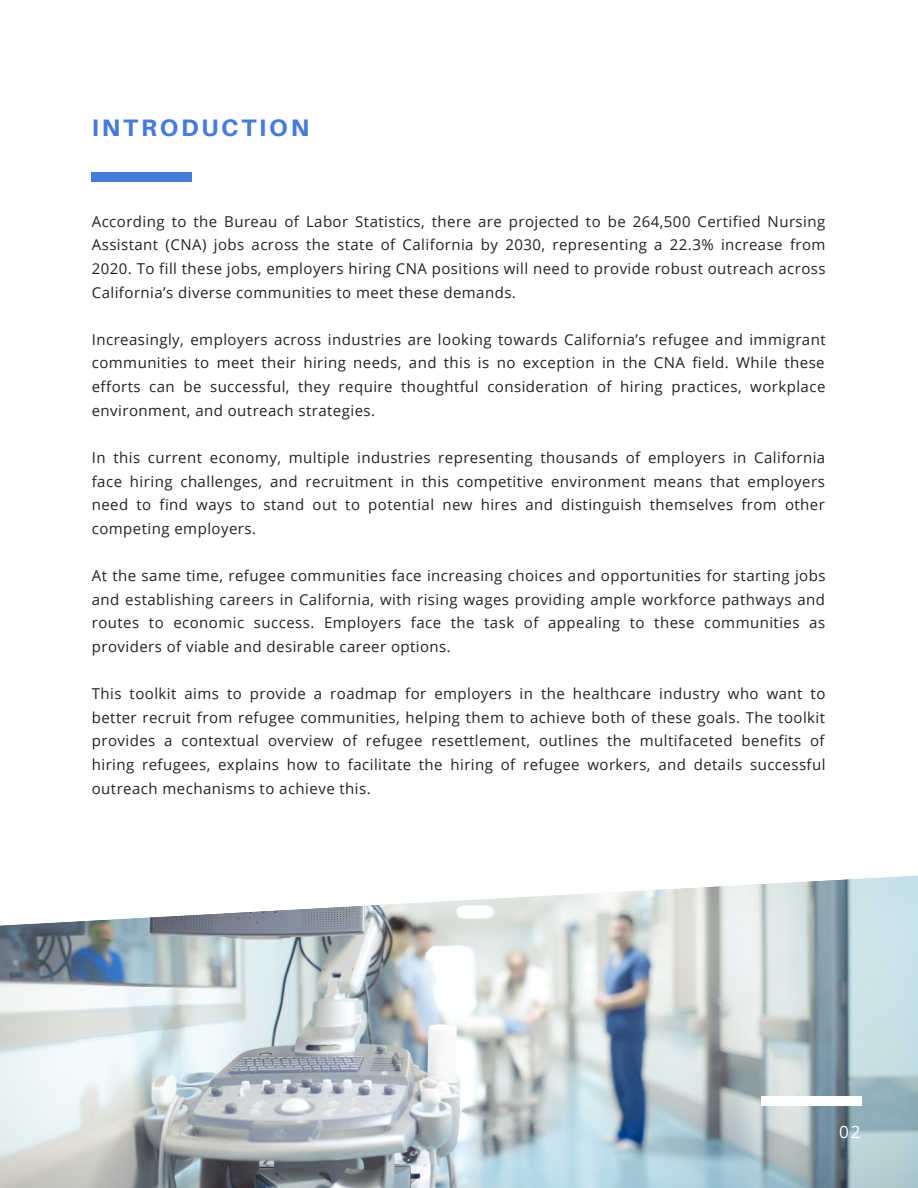
<style>
.page{position:relative;width:918px;height:1188px;background:#fff}
.page>*{position:absolute;margin:0;border:0;box-sizing:border-box;transform-origin:0 0}
.t1{font:800 23.85px "Aileron";letter-spacing:.12em;color:#467adb}
.t2{font:17.1px "Open Sans";color:#fff}
.t3{font:15px/23.7px "Open Sans";letter-spacing:.03em;color:#222;text-align:justify}
</style>
<div class="page">
<div style="left:92px;top:172px;width:100px;height:9px;background:#467adb"></div>
<img style="left:0;top:933px;width:918px;height:255px">
<div style="left:761px;top:1096px;width:100px;height:9px;background:#fff"></div>
<svg style="left:0;top:875px;width:918px;height:58px"></svg>
<p class="t1" style="left:92px;top:112px;width:219px">INTRODUCTION</p>
<p class="t3" style="left:92px;top:209px;width:735px">According to the Bureau of Labor Statistics, there are projected to be 264,500 Certified Nursing Assistant (CNA) jobs across the state of California by 2030, representing a 22.3% increase from 2020. To fill these jobs, employers hiring CNA positions will need to provide robust outreach across California’s diverse communities to meet these demands.</p>
<p class="t3" style="left:92px;top:327px;width:735px">Increasingly, employers across industries are looking towards California’s refugee and immigrant communities to meet their hiring needs, and this is no exception in the CNA field. While these efforts can be successful, they require thoughtful consideration of hiring practices, workplace environment, and outreach strategies.</p>
<p class="t3" style="left:92px;top:445px;width:735px">In this current economy, multiple industries representing thousands of employers in California face hiring challenges, and recruitment in this competitive environment means that employers need to find ways to stand out to potential new hires and distinguish themselves from other competing employers.</p>
<p class="t3" style="left:92px;top:563px;width:735px">At the same time, refugee communities face increasing choices and opportunities for starting jobs and establishing careers in California, with rising wages providing ample workforce pathways and routes to economic success. Employers face the task of appealing to these communities as providers of viable and desirable career options.</p>
<p class="t3" style="left:92px;top:682px;width:735px">This toolkit aims to provide a roadmap for employers in the healthcare industry who want to better recruit from refugee communities, helping them to achieve both of these goals. The toolkit provides a contextual overview of refugee resettlement, outlines the multifaceted benefits of hiring refugees, explains how to facilitate the hiring of refugee workers, and details successful outreach mechanisms to achieve this.</p>
<p class="t2" style="left:839px;top:1120px;width:23px">02</p>
</div>
